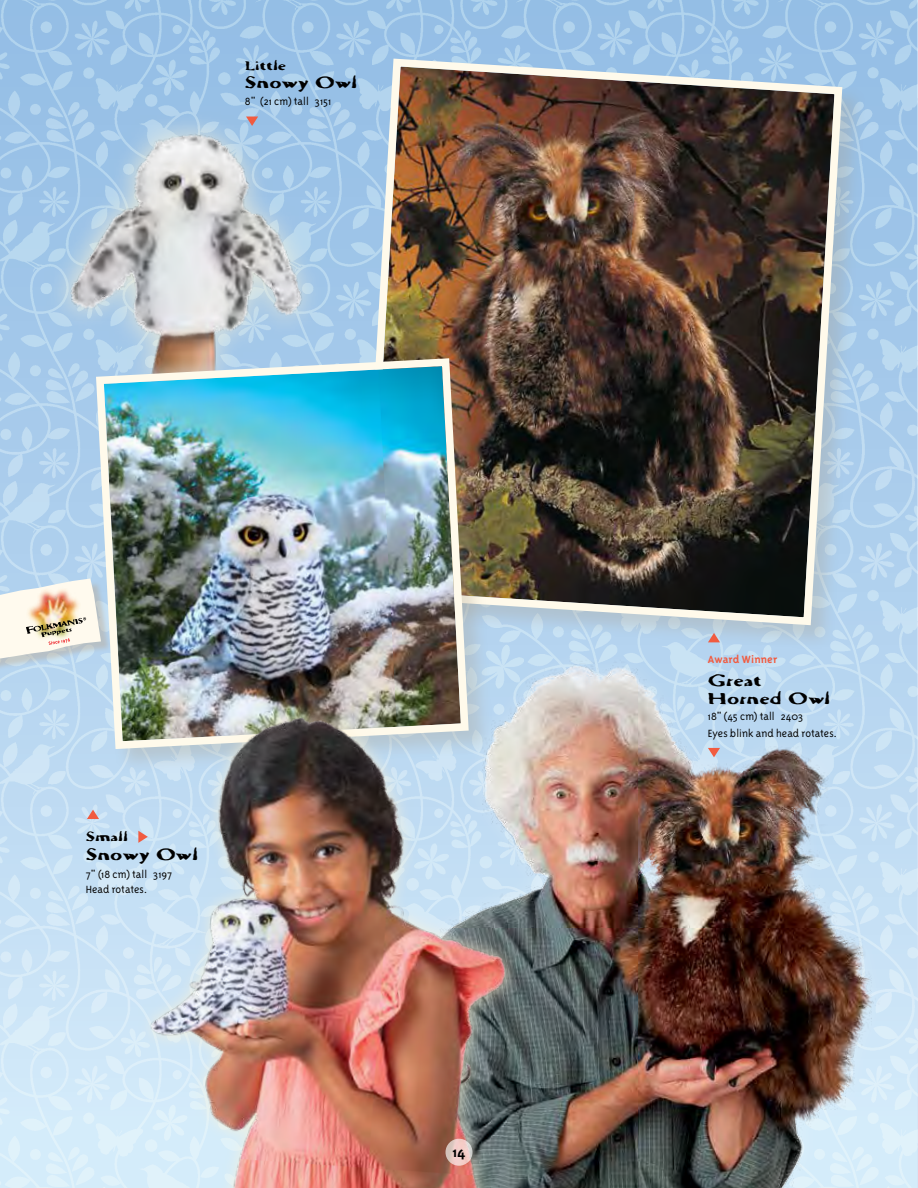
<style>
.page{position:relative;width:918px;height:1188px;background:#fff}
.page>*{position:absolute;margin:0;border:0;box-sizing:border-box;transform-origin:0 0}
.t1{font:700 16.2px "Triplex Sans OT";color:#000}
.t2{font:15px/18px "Cutamond Basic";letter-spacing:-.005em;color:#000;scale:1.4 1}
.t3{font:300 12px/16.5px "Triplex Sans OT";letter-spacing:.005em;color:#000}
.t4{font:700 12px "Triplex Sans OT";letter-spacing:.01em;color:#f15b40}
.t5{font:12px "Cutamond Basic";letter-spacing:-.005em;color:#000;scale:1.4 1}
</style>
<div class="page">
<img style="left:0;top:0;width:918px;height:1188px">
<div style="left:44px;top:109px;width:282px;height:311px;background:#fff4d5;opacity:.8"></div>
<img style="left:41px;top:116px;width:314px;height:313px">
<div style="left:361px;top:58px;width:506px;height:592px;background:#aa9e89;opacity:.3"></div>
<img style="left:358px;top:55px;width:488px;height:574px">
<div style="left:95px;top:357px;width:398px;height:416px;background:#aa9e89;opacity:.3"></div>
<img style="left:92px;top:354px;width:381px;height:399px">
<img style="left:505px;top:652px;width:354px;height:536px">
<svg style="left:859px;top:512px;width:59px;height:676px;background:#c8e1f4"></svg>
<img style="left:881px;top:575px;width:37px;height:220px">
<div style="left:136px;top:703px;width:385px;height:485px;background:#fff4d5;opacity:.8"></div>
<img style="left:119px;top:613px;width:386px;height:575px">
<div style="left:0;top:581px;width:112px;height:92px;background:#bc9c78;opacity:.35"></div>
<img style="left:0;top:579px;width:101px;height:80px">
<svg style="left:708px;top:633px;width:12px;height:9px"></svg>
<svg style="left:708px;top:748px;width:12px;height:9px"></svg>
<svg style="left:87px;top:810px;width:12px;height:9px"></svg>
<svg style="left:138px;top:831px;width:10px;height:12px"></svg>
<svg style="left:246px;top:117px;width:12px;height:9px"></svg>
<svg style="left:446px;top:1139px;width:26px;height:27px"></svg>
<p class="t5" style="left:245px;top:57px;width:31px">Little</p>
<p class="t2" style="left:245px;top:73px;width:82px">Snowy Owl</p>
<p class="t3" style="left:245px;top:93px;width:88px">8" (21 cm) tall 3151</p>
<p class="t5" style="left:86px;top:829px;width:32px">Small</p>
<p class="t2" style="left:86px;top:846px;width:82px">Snowy Owl</p>
<p class="t3" style="left:86px;top:867px;width:88px;line-height:15px">7" (18 cm) tall 3197<br>Head rotates.</p>
<h1 class="t1" style="left:452px;top:1143px;width:15px">14</h1>
<p class="t4" style="left:708px;top:653px;width:71px">Award Winner</p>
<p class="t2" style="left:708px;top:671px;width:89px">Great<br>Horned Owl</p>
<p class="t3" style="left:708px;top:708px;width:130px">18" (45 cm) tall 2403<br>Eyes blink and head rotates.</p>
</div>
